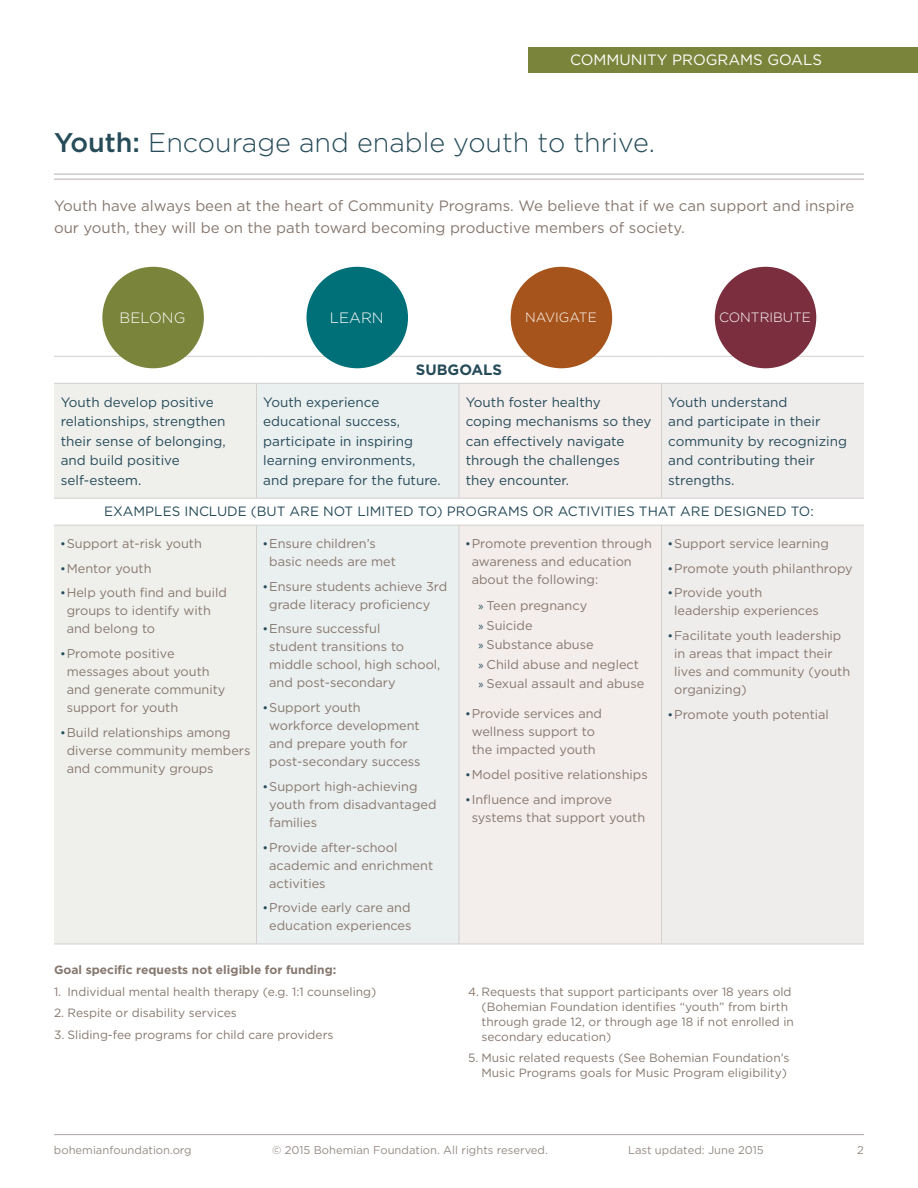
<style>
.page{position:relative;width:918px;height:1188px;background:#fff}
.page>*{position:absolute;margin:0;border:0;box-sizing:border-box;transform-origin:0 0}
.t1{font:300 27px "Gotham";color:#264b59}
.t2{font:15px/22.5px "Gotham";color:#86786f}
.t3{font:15px "Gotham";color:#fff}
.t4{font:300 15px "Gotham";color:#fff}
.t5{font:700 15px "Gotham";color:#264b59}
.t6{font:13.5px/19.5px "Gotham";color:#264b59}
.t7{font:300 13.5px "Gotham";color:#fff}
.t8{font:12.75px/18px "Gotham";color:#86786f}
.t9{font:12px/15px "Gotham";color:#86786f}
.t10{font:700 12px "Gotham";color:#86786f}
.t11{font:11.25px "Gotham";color:#968b85}
.s1{font-weight:500}
.s2{font-size:12px;color:#264b59}
.s3{font-family:"Myriad Pro";font-size:12px;color:#264b59}
</style>
<div class="page">
<hr style="left:54px;top:1134px;width:810px;height:1px;background:#b6afac">
<div style="left:528px;top:47px;width:390px;height:26px;background:#7a853b"></div>
<hr style="left:54px;top:174px;width:810px;height:1px;background:#b6afac">
<hr style="left:54px;top:179px;width:810px;height:1px;background:#b6afac">
<div style="left:54px;top:384px;width:202px;height:560px;background:#eff0ec"></div>
<div style="left:256px;top:384px;width:203px;height:560px;background:#eaefef"></div>
<div style="left:459px;top:384px;width:203px;height:560px;background:#f3edeb"></div>
<div style="left:662px;top:384px;width:202px;height:560px;background:#efecec"></div>
<hr style="left:54px;top:356px;width:202px;height:1px;background:#d2cfcd">
<hr style="left:256px;top:356px;width:203px;height:1px;background:#d2cfcd">
<hr style="left:459px;top:356px;width:203px;height:1px;background:#d2cfcd">
<hr style="left:662px;top:356px;width:202px;height:1px;background:#d2cfcd">
<hr style="left:54px;top:383px;width:202px;height:1px;background:#d2cfcd">
<hr style="left:256px;top:383px;width:203px;height:1px;background:#d2cfcd">
<hr style="left:256px;top:384px;width:1px;height:114px;background:#d2cfcd">
<hr style="left:459px;top:383px;width:203px;height:1px;background:#d2cfcd">
<hr style="left:459px;top:384px;width:1px;height:114px;background:#d2cfcd">
<hr style="left:662px;top:383px;width:202px;height:1px;background:#d2cfcd">
<hr style="left:661px;top:384px;width:1px;height:114px;background:#d2cfcd">
<hr style="left:54px;top:498px;width:202px;height:1px;background:#d2cfcd">
<hr style="left:256px;top:498px;width:203px;height:1px;background:#d2cfcd">
<hr style="left:459px;top:498px;width:203px;height:1px;background:#d2cfcd">
<hr style="left:662px;top:498px;width:202px;height:1px;background:#d2cfcd">
<hr style="left:54px;top:525px;width:202px;height:1px;background:#d2cfcd">
<hr style="left:256px;top:525px;width:203px;height:1px;background:#d2cfcd">
<hr style="left:256px;top:526px;width:1px;height:418px;background:#d2cfcd">
<hr style="left:459px;top:525px;width:203px;height:1px;background:#d2cfcd">
<hr style="left:459px;top:526px;width:1px;height:418px;background:#d2cfcd">
<hr style="left:662px;top:525px;width:202px;height:1px;background:#d2cfcd">
<hr style="left:661px;top:526px;width:1px;height:418px;background:#d2cfcd">
<hr style="left:54px;top:944px;width:202px;height:1px;background:#d2cfcd">
<hr style="left:256px;top:944px;width:203px;height:1px;background:#d2cfcd">
<hr style="left:459px;top:944px;width:203px;height:1px;background:#d2cfcd">
<hr style="left:662px;top:944px;width:202px;height:1px;background:#d2cfcd">
<div style="left:102px;top:267px;width:102px;height:101px;background:#7a853b;border-radius:50%"></div>
<div style="left:307px;top:267px;width:101px;height:101px;background:#007078;border-radius:50%"></div>
<div style="left:511px;top:267px;width:101px;height:101px;background:#a6541b;border-radius:50%"></div>
<div style="left:715px;top:267px;width:101px;height:101px;background:#7b2f3e;border-radius:50%"></div>
<p class="t3" style="left:570px;top:52px;width:253px">COMMUNITY PROGRAMS GOALS</p>
<h1 class="t1" style="left:54px;top:128px;width:602px"><span class="s1">Youth:</span> Encourage and enable youth to thrive.</h1>
<p class="t2" style="left:54px;top:194px;width:802px">Youth have always been at the heart of Community Programs. We believe that if we can support and inspire our youth, they will be on the path toward becoming productive members of society.</p>
<p class="t4" style="left:120px;top:310px;width:67px">BELONG</p>
<p class="t4" style="left:330px;top:310px;width:55px">LEARN</p>
<p class="t7" style="left:525px;top:310px;width:73px">NAVIGATE</p>
<p class="t7" style="left:719px;top:310px;width:93px">CONTRIBUTE</p>
<p class="t5" style="left:416px;top:361px;width:88px">SUBGOALS</p>
<p class="t6" style="left:61px;top:392px;width:166px">Youth develop positive relationships, strengthen their sense of belonging, and build positive self-esteem.</p>
<p class="t6" style="left:263px;top:392px;width:179px">Youth experience educational success, participate in inspiring learning environments, and prepare for the future.</p>
<p class="t6" style="left:466px;top:392px;width:187px">Youth foster healthy<br>coping mechanisms so they can effectively navigate through the challenges they encounter.</p>
<p class="t6" style="left:668px;top:392px;width:180px">Youth understand<br>and participate in their community by recognizing and contributing their strengths.</p>
<p class="t6" style="left:104px;top:502px;width:711px">EXAMPLES INCLUDE (BUT ARE NOT LIMITED TO) PROGRAMS OR ACTIVITIES THAT ARE DESIGNED TO:</p>
<p class="t8" style="left:60px;top:534px;width:143px"><span class="s2">•</span>Support at-risk youth</p>
<p class="t8" style="left:60px;top:559px;width:93px"><span class="s2">•</span>Mentor youth</p>
<p class="t8" style="left:67px;top:584px;width:162px;text-indent:-7px"><span class="s2">•</span>Help youth find and build groups to identify with and belong to</p>
<p class="t8" style="left:67px;top:644px;width:160px;text-indent:-7px"><span class="s2">•</span>Promote positive messages about youth and generate community support for youth</p>
<p class="t8" style="left:67px;top:723px;width:185px;text-indent:-7px"><span class="s2">•</span>Build relationships among diverse community members and community groups</p>
<p class="t8" style="left:269px;top:534px;width:128px;text-indent:-7px"><span class="s2">•</span>Ensure children’s basic needs are met</p>
<p class="t8" style="left:269px;top:577px;width:180px;text-indent:-7px"><span class="s2">•</span>Ensure students achieve 3rd grade literacy proficiency</p>
<p class="t8" style="left:269px;top:620px;width:173px;text-indent:-7px"><span class="s2">•</span>Ensure successful<br>student transitions to middle school, high school, and post-secondary</p>
<p class="t8" style="left:269px;top:698px;width:153px;text-indent:-7px"><span class="s2">•</span>Support youth workforce development and prepare youth for post-secondary success</p>
<p class="t8" style="left:269px;top:777px;width:169px;text-indent:-7px"><span class="s2">•</span>Support high-achieving youth from disadvantaged families</p>
<p class="t8" style="left:269px;top:838px;width:165px;text-indent:-7px"><span class="s2">•</span>Provide after-school academic and enrichment activities</p>
<p class="t8" style="left:262px;top:899px;width:151px;text-align:center"><span class="s2">•</span>Provide early care and education experiences</p>
<p class="t8" style="left:472px;top:534px;width:182px;text-indent:-7px"><span class="s2">•</span>Promote prevention through awareness and education about the following:</p>
<p class="t8" style="left:478px;top:596px;width:167px;line-height:19.5px"><span class="s3">»</span> Teen pregnancy<br><span class="s3">»</span> Suicide<br><span class="s3">»</span> Substance abuse<br><span class="s3">»</span> Child abuse and neglect <span class="s3">»</span> Sexual assault and abuse</p>
<p class="t8" style="left:465px;top:704px;width:139px;text-align:center"><span class="s2">•</span>Provide services and wellness support to the impacted youth</p>
<p class="t8" style="left:465px;top:765px;width:184px"><span class="s2">•</span>Model positive relationships</p>
<p class="t8" style="left:472px;top:790px;width:175px;text-indent:-7px"><span class="s2">•</span>Influence and improve systems that support youth</p>
<p class="t8" style="left:668px;top:534px;width:163px"><span class="s2">•</span>Support service learning</p>
<p class="t8" style="left:668px;top:559px;width:187px"><span class="s2">•</span>Promote youth philanthropy</p>
<p class="t8" style="left:674px;top:584px;width:146px;text-indent:-7px"><span class="s2">•</span>Provide youth leadership experiences</p>
<p class="t8" style="left:674px;top:626px;width:177px;text-indent:-7px"><span class="s2">•</span>Facilitate youth leadership in areas that impact their lives and community (youth organizing)</p>
<p class="t8" style="left:668px;top:705px;width:163px"><span class="s2">•</span>Promote youth potential</p>
<p class="t10" style="left:54px;top:963px;width:284px">Goal specific requests not eligible for funding:</p>
<p class="t9" style="left:54px;top:984px;width:324px">1. Individual mental health therapy (e.g. 1:1 counseling)</p>
<p class="t9" style="left:54px;top:1006px;width:184px">2. Respite or disability services</p>
<p class="t9" style="left:54px;top:1027px;width:281px">3. Sliding-fee programs for child care providers</p>
<p class="t9" style="left:482px;top:984px;width:314px;text-indent:-14px">4. Requests that support participants over 18 years old (Bohemian Foundation identifies “youth” from birth through grade 12, or through age 18 if not enrolled in secondary education)</p>
<p class="t9" style="left:468px;top:1051px;width:323px;text-align:right">5. Music related requests (See Bohemian Foundation’s<br>Music Programs goals for Music Program eligibility)</p>
<p class="t11" style="left:54px;top:1144px;width:139px">bohemianfoundation.org</p>
<p class="t11" style="left:272px;top:1144px;width:277px">© 2015 Bohemian Foundation. All rights reserved.</p>
<p class="t11" style="left:628px;top:1144px;width:137px">Last updated: June 2015</p>
<p class="t11" style="left:857px;top:1144px;width:8px">2</p>
</div>
